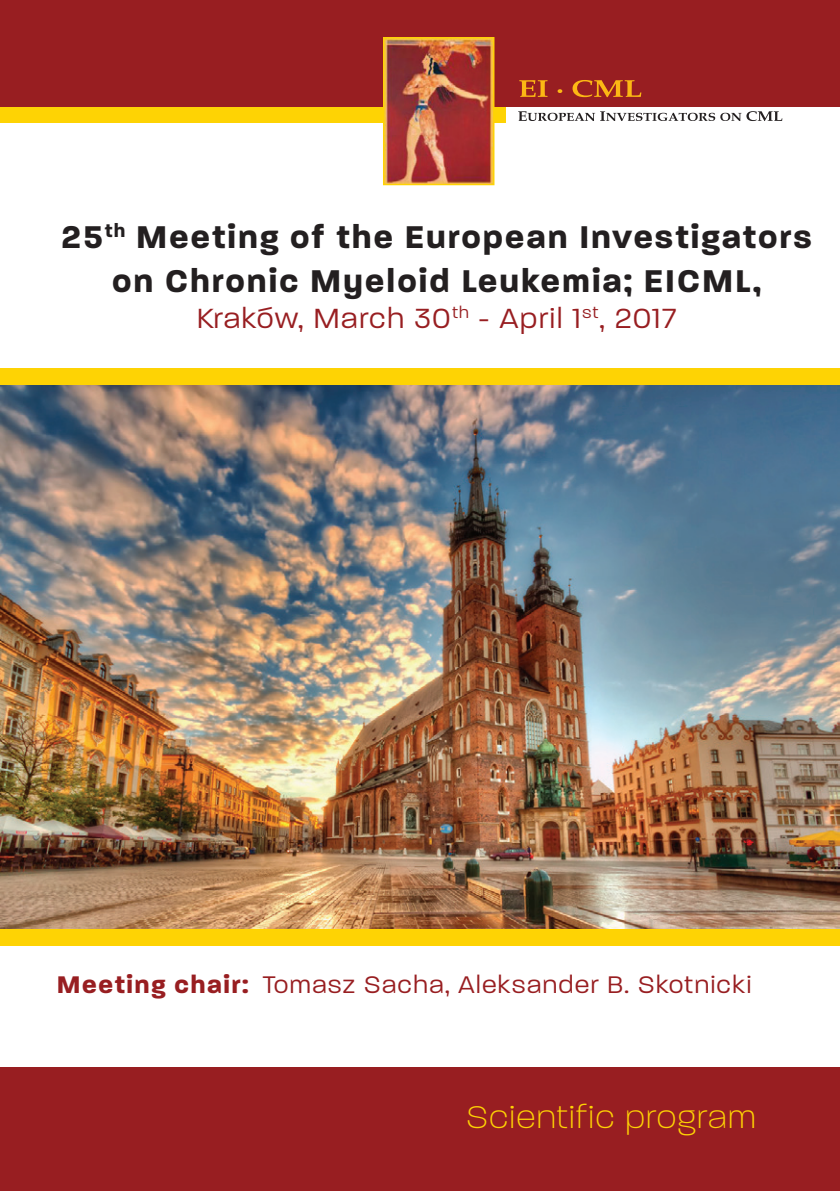
<style>
.page{position:relative;width:840px;height:1191px;background:#fff}
.page>*{position:absolute;margin:0;border:0;box-sizing:border-box;transform-origin:0 0}
.t1{font:700 34px/43.2px "Paralucent";letter-spacing:.06em;color:#231f20;text-align:center}
.t2{font:200 34px "Paralucent";letter-spacing:.06em;color:#fed304}
.t3{font:300 30px "Paralucent";letter-spacing:.06em;color:#981e21}
.t4{font:300 26px "Paralucent";letter-spacing:.06em;color:#981e21}
.s1{font-weight:700}
</style>
<div class="page">
<div style="left:0;top:106px;width:505px;height:17px;background:#fed304"></div>
<div style="left:0;top:0;width:839px;height:106px;background:#981e21"></div>
<svg style="left:518px;top:111px;width:264px;height:10px"></svg>
<svg style="left:519px;top:80px;width:122px;height:17px"></svg>
<img style="left:385px;top:39px;width:107px;height:144px">
<div style="left:383px;top:37px;width:111px;height:148px;border:1px solid #fed304"></div>
<img style="left:0;top:385px;width:839px;height:544px">
<div style="left:0;top:929px;width:839px;height:16px;background:#fed304"></div>
<div style="left:0;top:1067px;width:839px;height:124px;background:#981e21"></div>
<div style="left:0;top:369px;width:839px;height:16px;background:#fed304"></div>
<p class="t1" style="left:61px;top:216px;width:751px">25<sup>th</sup> Meeting of the European Investigators on Chronic Myeloid Leukemia; EICML,</p>
<p class="t3" style="left:197px;top:301px;width:480px">Kraków, March 30<sup>th</sup> - April 1<sup>st</sup>, 2017</p>
<p class="t4" style="left:57px;top:970px;width:695px"><span class="s1">Meeting chair:</span> Tomasz Sacha, Aleksander B. Skotnicki</p>
<p class="t2" style="left:466px;top:1097px;width:290px">Scientific program</p>
</div>
